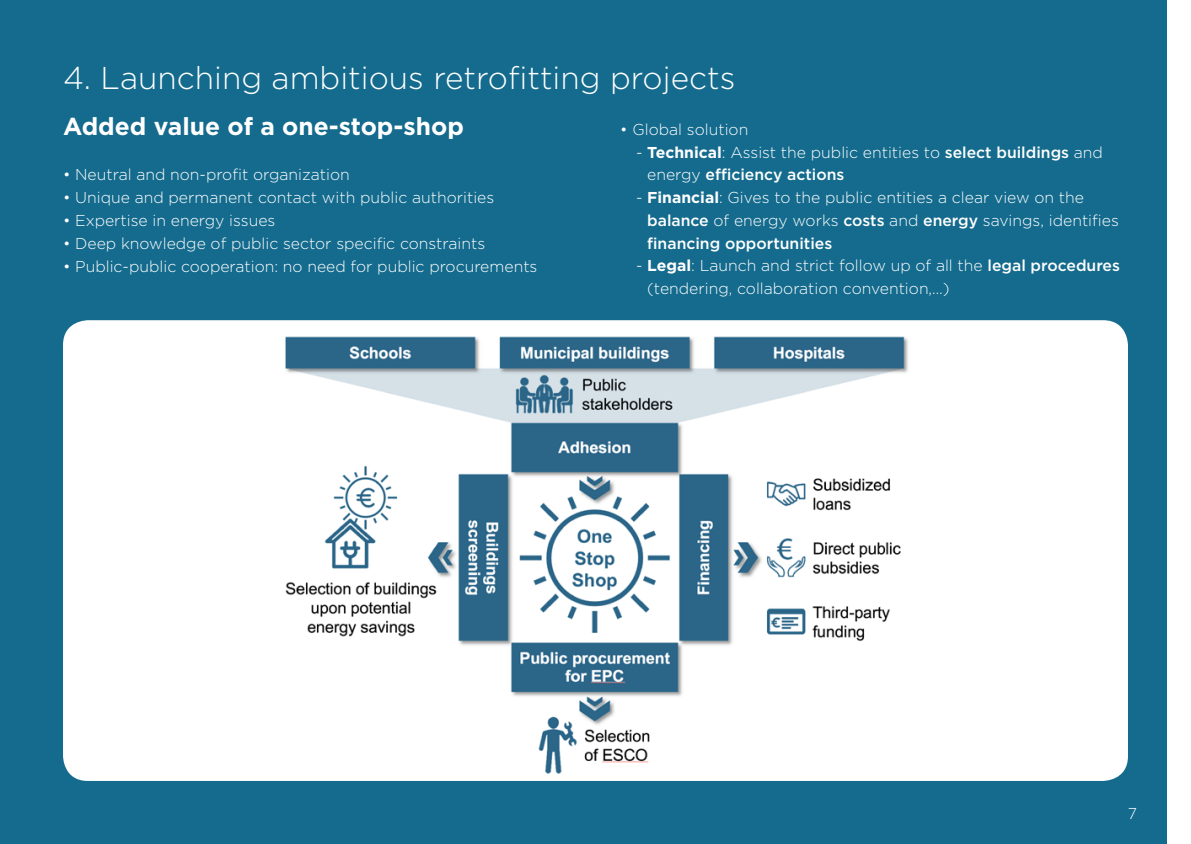
<style>
.page{position:relative;width:1191px;height:844px;background:#fff}
.page>*{position:absolute;margin:0;border:0;box-sizing:border-box;transform-origin:0 0}
.t1{font:300 31.5px "Gotham";color:#fff}
.t2{font:700 24.5px "Gotham";color:#fff}
.t3{font:300 15.75px/22.8px "Gotham";color:#fff}
.s1{font-weight:700}
.s2{font-weight:500}
</style>
<div class="page">
<div style="left:0;top:0;width:1166px;height:843px;background:#146b8d"></div>
<div style="left:63px;top:320px;width:1065px;height:460px;background:#fff;border-radius:25px"></div>
<img style="left:285px;top:336px;width:623px;height:438px">
<h1 class="t1" style="left:63px;top:61px;width:674px">4. Launching ambitious retrofitting projects</h1>
<h2 class="t2" style="left:63px;top:112px;width:402px">Added value of a one-stop-shop</h2>
<p class="t3" style="left:63px;top:163px;width:288px">• Neutral and non-profit organization</p>
<p class="t3" style="left:63px;top:186px;width:433px">• Unique and permanent contact with public authorities</p>
<p class="t3" style="left:63px;top:209px;width:214px">• Expertise in energy issues</p>
<p class="t3" style="left:63px;top:231px;width:424px">• Deep knowledge of public sector specific constraints</p>
<p class="t3" style="left:63px;top:254px;width:476px">• Public-public cooperation: no need for public procurements</p>
<p class="t3" style="left:620px;top:118px;width:130px">• Global solution</p>
<p class="t3" style="left:647px;top:140px;width:457px;text-indent:-11px">- <span class="s1">Technical</span>: Assist the public entities to <span class="s2">select buildings</span> and energy <span class="s2">efficiency actions</span></p>
<p class="t3" style="left:647px;top:186px;width:473px;text-indent:-11px">- <span class="s1">Financial</span>: Gives to the public entities a clear view on the <span class="s2">balance</span> of energy works <span class="s2">costs</span> and <span class="s2">energy</span> savings, identifies <span class="s2">financing opportunities</span></p>
<p class="t3" style="left:647px;top:254px;width:474px;text-indent:-11px">- <span class="s1">Legal</span>: Launch and strict follow up of all the <span class="s2">legal procedures </span>(tendering, collaboration convention,…)</p>
<p class="t3" style="left:1128px;top:801px;width:11px">7</p>
</div>
